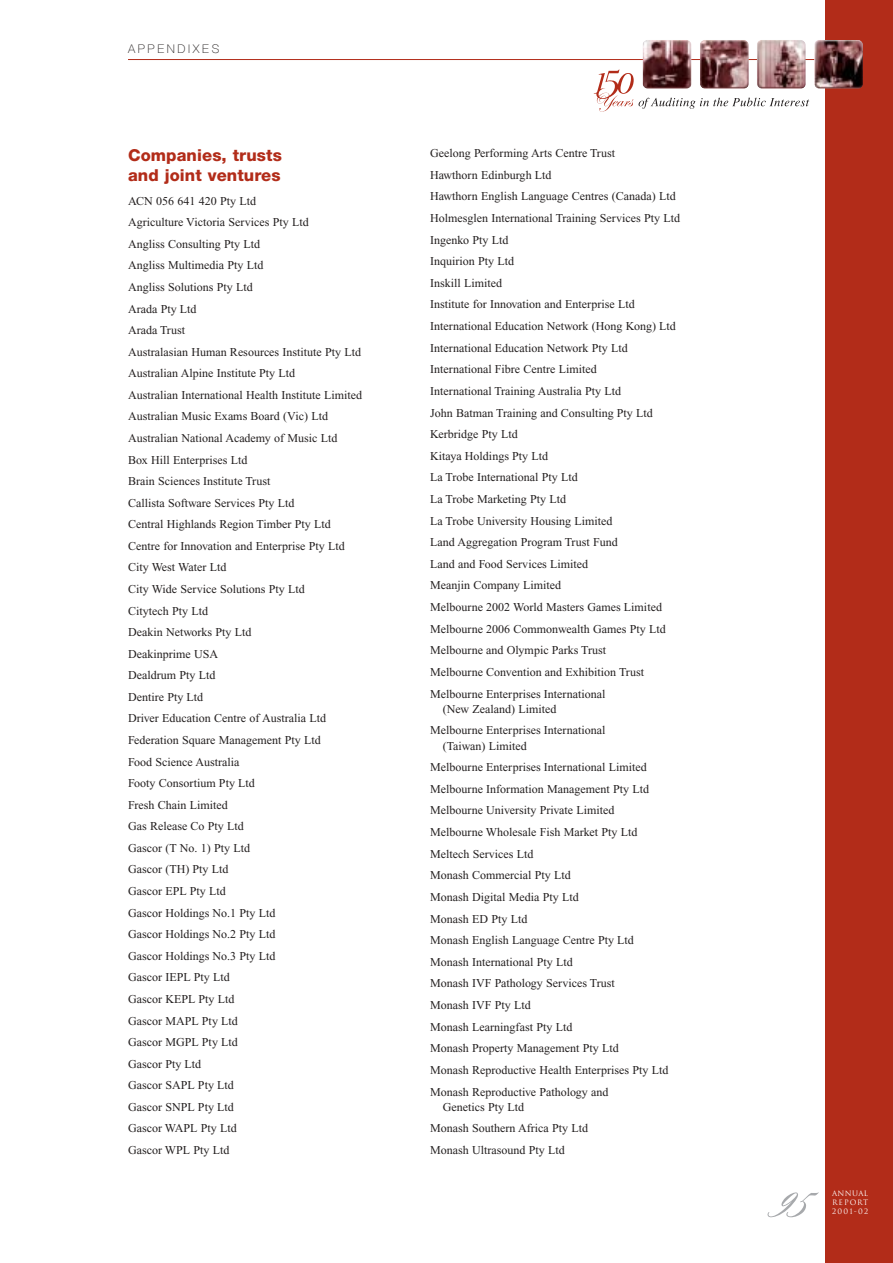
<style>
.page{position:relative;width:893px;height:1263px;background:#fff}
.page>*{position:absolute;margin:0;border:0;box-sizing:border-box;transform-origin:0 0}
.t1{font:57px "Sloop Script One";color:#a7a9ac}
.t2{font:800 16.5px/20.5px "Helvetica Neue";letter-spacing:.005em;color:#b22c19}
.t3{font:12px/21.6px "Times";color:#231f1f}
.t4{font:100 12px "Helvetica Neue";letter-spacing:.22em;color:#231f1f}
.t5{font:7.35px/8.7px "Trajan";letter-spacing:.065em;color:#fff}
.t6{font:7.35px "Trajan";letter-spacing:.12em;color:#fff}
</style>
<div class="page">
<hr style="left:128px;top:59px;width:699px;height:1px;background:#b22c19">
<div style="left:825px;top:0;width:67px;height:1263px;background:#b22c19"></div>
<svg style="left:594px;top:69px;width:215px;height:43px"></svg>
<img style="left:642px;top:40px;width:220px;height:49px">
<p class="t4" style="left:128px;top:45px;width:93px">APPENDIXES</p>
<h2 class="t2" style="left:128px;top:146px;width:155px">Companies, trusts and joint ventures</h2>
<p class="t3" style="left:128px;top:191px;width:236px">ACN 056 641 420 Pty Ltd<br>Agriculture Victoria Services Pty Ltd<br>Angliss Consulting Pty Ltd<br>Angliss Multimedia Pty Ltd<br>Angliss Solutions Pty Ltd<br>Arada Pty Ltd<br>Arada Trust<br>Australasian Human Resources Institute Pty Ltd<br>Australian Alpine Institute Pty Ltd<br>Australian International Health Institute Limited<br>Australian Music Exams Board (Vic) Ltd<br>Australian National Academy of Music Ltd<br>Box Hill Enterprises Ltd<br>Brain Sciences Institute Trust<br>Callista Software Services Pty Ltd<br>Central Highlands Region Timber Pty Ltd<br>Centre for Innovation and Enterprise Pty Ltd<br>City West Water Ltd<br>City Wide Service Solutions Pty Ltd<br>Citytech Pty Ltd<br>Deakin Networks Pty Ltd<br>Deakinprime USA<br>Dealdrum Pty Ltd<br>Dentire Pty Ltd<br>Driver Education Centre of Australia Ltd<br>Federation Square Management Pty Ltd<br>Food Science Australia<br>Footy Consortium Pty Ltd<br>Fresh Chain Limited<br>Gas Release Co Pty Ltd<br>Gascor (T No. 1) Pty Ltd<br>Gascor (TH) Pty Ltd<br>Gascor EPL Pty Ltd<br>Gascor Holdings No.1 Pty Ltd<br>Gascor Holdings No.2 Pty Ltd<br>Gascor Holdings No.3 Pty Ltd<br>Gascor IEPL Pty Ltd<br>Gascor KEPL Pty Ltd<br>Gascor MAPL Pty Ltd<br>Gascor MGPL Pty Ltd<br>Gascor Pty Ltd<br>Gascor SAPL Pty Ltd<br>Gascor SNPL Pty Ltd<br>Gascor WAPL Pty Ltd<br>Gascor WPL Pty Ltd</p>
<p class="t3" style="left:430px;top:143px;width:251px">Geelong Performing Arts Centre Trust<br>Hawthorn Edinburgh Ltd<br>Hawthorn English Language Centres (Canada) Ltd Holmesglen International Training Services Pty Ltd Ingenko Pty Ltd<br>Inquirion Pty Ltd<br>Inskill Limited<br>Institute for Innovation and Enterprise Ltd International Education Network (Hong Kong) Ltd International Education Network Pty Ltd International Fibre Centre Limited<br>International Training Australia Pty Ltd<br>John Batman Training and Consulting Pty Ltd Kerbridge Pty Ltd<br>Kitaya Holdings Pty Ltd<br>La Trobe International Pty Ltd<br>La Trobe Marketing Pty Ltd<br>La Trobe University Housing Limited<br>Land Aggregation Program Trust Fund<br>Land and Food Services Limited<br>Meanjin Company Limited<br>Melbourne 2002 World Masters Games Limited Melbourne 2006 Commonwealth Games Pty Ltd Melbourne and Olympic Parks Trust<br>Melbourne Convention and Exhibition Trust Melbourne Enterprises International</p>
<p class="t3" style="left:430px;top:699px;width:177px;text-indent:13px">(New Zealand) Limited<br>Melbourne Enterprises International</p>
<p class="t3" style="left:430px;top:736px;width:240px;text-indent:13px">(Taiwan) Limited<br>Melbourne Enterprises International Limited<br>Melbourne Information Management Pty Ltd<br>Melbourne University Private Limited<br>Melbourne Wholesale Fish Market Pty Ltd<br>Meltech Services Ltd<br>Monash Commercial Pty Ltd<br>Monash Digital Media Pty Ltd<br>Monash ED Pty Ltd<br>Monash English Language Centre Pty Ltd<br>Monash International Pty Ltd<br>Monash IVF Pathology Services Trust<br>Monash IVF Pty Ltd<br>Monash Learningfast Pty Ltd<br>Monash Property Management Pty Ltd<br>Monash Reproductive Health Enterprises Pty Ltd<br>Monash Reproductive Pathology and</p>
<p class="t3" style="left:430px;top:1097px;width:160px;text-indent:13px">Genetics Pty Ltd<br>Monash Southern Africa Pty Ltd<br>Monash Ultrasound Pty Ltd</p>
<h1 class="t1" style="left:781px;top:1156px;width:31px">95</h1>
<p class="t5" style="left:832px;top:1190px;width:38px">ANNUAL<br>REPORT</p>
<p class="t6" style="left:832px;top:1207px;width:38px">2001-02</p>
</div>
